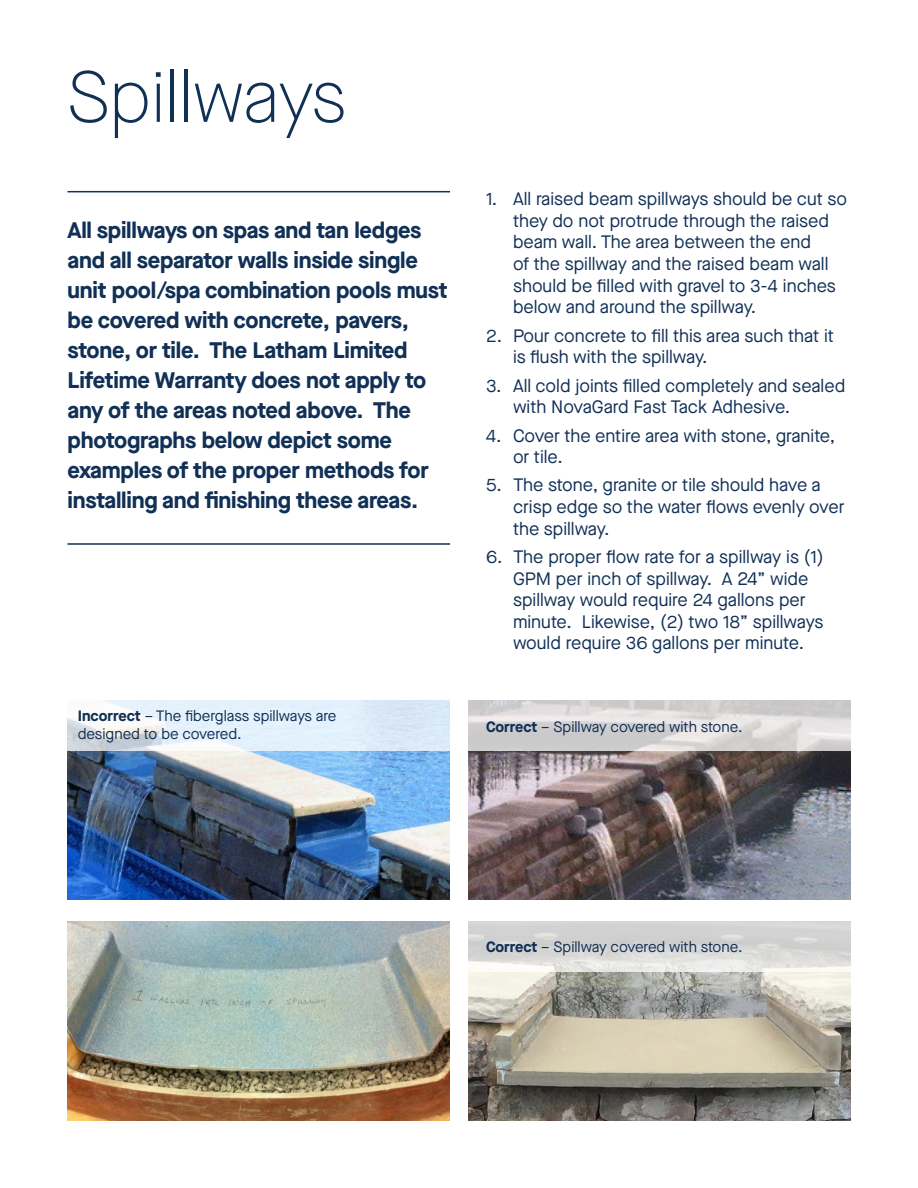
<style>
.page{position:relative;width:918px;height:1188px;background:#fff}
.page>*{position:absolute;margin:0;border:0;box-sizing:border-box;transform-origin:0 0}
.t1{font:100 72px "Maison Neue";color:#113056}
.t2{font:700 22.5px/30px "Maison Neue";letter-spacing:-.01em;color:#113056}
.t3{font:18px/21.6px "Maison Neue";color:#113056}
.t4{font:15px/18px "Maison Neue";color:#113056}
.s1{font-weight:700}
</style>
<div class="page">
<hr style="left:68px;top:191px;width:382px;height:1px;background:#113056">
<hr style="left:68px;top:543px;width:382px;height:2px;background:#113056">
<img style="left:68px;top:751px;width:382px;height:148px">
<img style="left:68px;top:922px;width:382px;height:198px">
<img style="left:468px;top:972px;width:382px;height:148px">
<img style="left:468px;top:751px;width:382px;height:148px">
<svg style="left:67px;top:700px;width:383px;height:51px;background:#e2edf7"></svg>
<svg style="left:468px;top:700px;width:383px;height:51px;background:#d7d4d4"></svg>
<svg style="left:468px;top:921px;width:383px;height:51px;background:#dadad9"></svg>
<p class="t1" style="left:68px;top:51px;width:281px">Spillways</p>
<p class="t2" style="left:68px;top:215px;width:382px">All spillways on spas and tan ledges and all separator walls inside single unit pool/spa combination pools must be covered with concrete, pavers, stone, or tile. The Latham Limited Lifetime Warranty does not apply to any of the areas noted above. The photographs below depict some examples of the proper methods for installing and finishing these areas.</p>
<p class="t3" style="left:513px;top:188px;width:336px;text-indent:-27px">1. All raised beam spillways should be cut so they do not protrude through the raised beam wall. The area between the end<br>of the spillway and the raised beam wall should be filled with gravel to 3-4 inches below and around the spillway.</p>
<p class="t3" style="left:513px;top:324px;width:322px;text-indent:-27px">2. Pour concrete to fill this area such that it is flush with the spillway.</p>
<p class="t3" style="left:513px;top:374px;width:334px;text-indent:-27px">3. All cold joints filled completely and sealed with NovaGard Fast Tack Adhesive.</p>
<p class="t3" style="left:513px;top:424px;width:324px;text-indent:-27px">4. Cover the entire area with stone, granite, or tile.</p>
<p class="t3" style="left:513px;top:474px;width:333px;text-indent:-27px">5. The stone, granite or tile should have a crisp edge so the water flows evenly over the spillway.</p>
<p class="t3" style="left:513px;top:546px;width:312px;text-indent:-27px">6. The proper flow rate for a spillway is (1)<br>GPM per inch of spillway. A 24” wide spillway would require 24 gallons per minute. Likewise, (2) two 18” spillways would require 36 gallons per minute.</p>
<p class="t4" style="left:78px;top:707px;width:260px"><span class="s1">Incorrect</span> – The fiberglass spillways are designed to be covered.</p>
<p class="t4" style="left:486px;top:717px;width:258px"><span class="s1">Correct</span> – Spillway covered with stone.</p>
<p class="t4" style="left:486px;top:937px;width:258px"><span class="s1">Correct</span> – Spillway covered with stone.</p>
</div>
